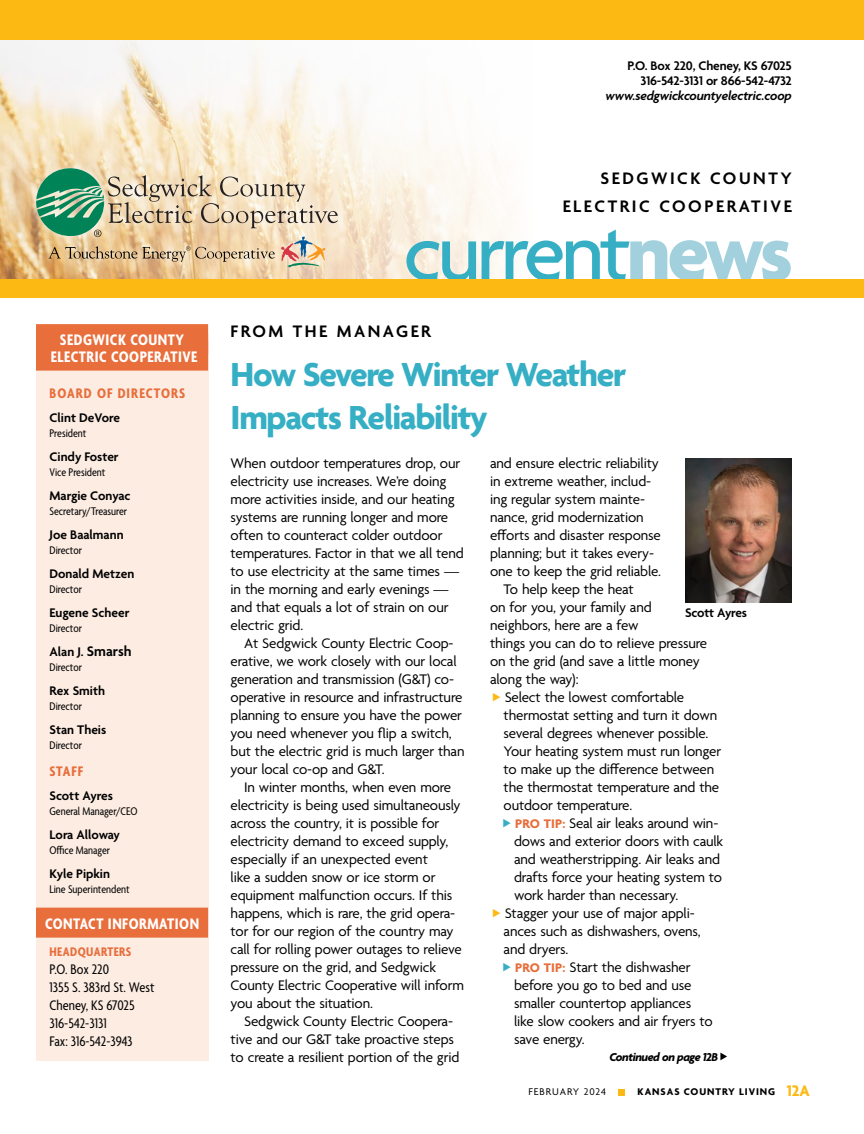
<style>
.page{position:relative;width:864px;height:1134px;background:#fff}
.page>*{position:absolute;margin:0;border:0;box-sizing:border-box;transform-origin:0 0}
.t1{font:500 85.5px "Agenda";letter-spacing:-.055em;color:#36afc5}
.t2{font:700 36px/43.2px "Agenda";letter-spacing:-.035em;color:#36afc5}
.t3{font:600 18px/27.6px "Agenda";letter-spacing:.14em;color:#000;text-align:right}
.t4{font:700 condensed 16.5px/16.5px "Agenda";letter-spacing:.03em;color:#fff;text-align:center}
.t5{font:15px/18px "Agenda";letter-spacing:-.01em;color:#000}
.t6{font:condensed 15px/18px "Agenda";color:#000}
.t7{font:700 condensed 15px "Agenda";letter-spacing:.07em;color:#e86e3c}
.t8{font:600 13.5px/15px "Agenda";color:#000;text-align:right}
.t9{font:italic 600 13.5px "Agenda";letter-spacing:-.015em;color:#000}
.t10{font:700 condensed 13.5px "Agenda";letter-spacing:.03em;color:#e86e3c}
.t11{font:italic 700 12.3px "Agenda";letter-spacing:-.035em;color:#000}
.t12{font:condensed 12px "Agenda";color:#000}
.t13{font:700 10.5px "Agenda";letter-spacing:.09em;color:#000}
.t14{font:10.5px "Agenda";letter-spacing:.09em;color:#000}
.s1{font-size:15px}
.s2{font-weight:700;color:#a2d1dd}
.s3{font-weight:700;font-size:13.5px;color:#e86e3c}
.s4{font-size:16.5px;color:#fdb913}
</style>
<div class="page">
<svg style="left:720px;top:1053px;width:7px;height:7px"></svg>
<img style="left:0;top:40px;width:512px;height:239px">
<div style="left:36px;top:333px;width:172px;height:728px;background:#fcece2"></div>
<div style="left:36px;top:324px;width:172px;height:30px;background:#e86e3c"></div>
<div style="left:36px;top:341px;width:172px;height:30px;background:#e86e3c"></div>
<div style="left:36px;top:908px;width:172px;height:30px;background:#e86e3c"></div>
<div style="left:0;top:279px;width:864px;height:18px;background:#fdb913"></div>
<img style="left:685px;top:459px;width:107px;height:144px">
<div style="left:26px;top:158px;width:321px;height:118px;background:#fff;opacity:.75"></div>
<svg style="left:36px;top:168px;width:302px;height:99px;background:#c9c2a0"></svg>
<div style="left:618px;top:1089px;width:7px;height:6px;background:#fdb913"></div>
<div style="left:0;top:0;width:864px;height:40px;background:#fdb913"></div>
<p class="t4" style="left:51px;top:333px;width:148px">SEDGWICK COUNTY<br>ELECTRIC COOPERATIVE</p>
<p class="t7" style="left:50px;top:385px;width:137px">BOARD OF DIRECTORS</p>
<p class="t8" style="left:50px;top:411px;width:72px">Clint DeVore</p>
<p class="t12" style="left:50px;top:426px;width:38px">President</p>
<p class="t8" style="left:50px;top:450px;width:71px">Cindy Foster</p>
<p class="t12" style="left:50px;top:465px;width:57px">Vice President</p>
<p class="t8" style="left:50px;top:489px;width:83px">Margie Conyac</p>
<p class="t12" style="left:50px;top:504px;width:79px">Secretary/Treasurer</p>
<p class="t8" style="left:50px;top:528px;width:76px">Joe Baalmann</p>
<p class="t12" style="left:50px;top:543px;width:34px">Director</p>
<p class="t8" style="left:50px;top:567px;width:87px">Donald Metzen</p>
<p class="t12" style="left:50px;top:582px;width:34px">Director</p>
<p class="t8" style="left:50px;top:606px;width:82px">Eugene Scheer</p>
<p class="t12" style="left:50px;top:621px;width:34px">Director</p>
<p class="t8" style="left:50px;top:645px;width:84px">Alan J. <span class="s1">Smarsh</span></p>
<p class="t12" style="left:50px;top:660px;width:34px">Director</p>
<p class="t8" style="left:50px;top:684px;width:57px">Rex Smith</p>
<p class="t12" style="left:50px;top:699px;width:34px">Director</p>
<p class="t8" style="left:50px;top:723px;width:58px">Stan Theis</p>
<p class="t12" style="left:50px;top:738px;width:34px">Director</p>
<p class="t7" style="left:50px;top:763px;width:35px">STAFF</p>
<p class="t8" style="left:50px;top:789px;width:65px">Scott Ayres</p>
<p class="t12" style="left:50px;top:804px;width:90px">General Manager/CEO</p>
<p class="t8" style="left:50px;top:828px;width:72px">Lora Alloway</p>
<p class="t12" style="left:50px;top:843px;width:62px">Office Manager</p>
<p class="t8" style="left:50px;top:867px;width:62px">Kyle Pipkin</p>
<p class="t12" style="left:50px;top:882px;width:82px">Line Superintendent</p>
<p class="t4" style="left:45px;top:916px;width:156px">CONTACT INFORMATION</p>
<p class="t10" style="left:50px;top:944px;width:83px">HEADQUARTERS</p>
<p class="t6" style="left:50px;top:961px;width:107px">P.O. Box 220<br>1355 S. 383rd St. West<br>Cheney, KS 67025<br>316-542-3131<br>Fax: 316-542-3943</p>
<p class="t8" style="left:628px;top:59px;width:166px">P.O. Box 220, Cheney, KS 67025<br>316-542-3131 or 866-542-4732</p>
<p class="t9" style="left:605px;top:89px;width:188px">www.sedgwickcountyelectric.coop</p>
<p class="t3" style="left:563px;top:166px;width:231px">SEDGWICK COUNTY<br>ELECTRIC COOPERATIVE</p>
<h1 class="t1" style="left:403px;top:207px;width:391px">current<span class="s2">news</span></h1>
<p class="t3" style="left:231px;top:318px;width:202px">FROM THE MANAGER</p>
<h2 class="t2" style="left:231px;top:355px;width:397px">How Severe Winter Weather<br>Impacts Reliability</h2>
<p class="t5" style="left:231px;top:455px;width:235px">When outdoor temperatures drop, our electricity use increases. We’re doing more activities inside, and our heating systems are running longer and more often to counteract colder outdoor temperatures. Factor in that we all tend to use electricity at the same times — in the morning and early evenings — and that equals a lot of strain on our electric grid.</p>
<p class="t5" style="left:231px;top:635px;width:235px;text-indent:14px">At Sedgwick County Electric Coop&shy;erative, we work closely with our local generation and transmission (G&amp;T) co&shy;operative in resource and infrastructure planning to ensure you have the power you need whenever you flip a switch, but the electric grid is much larger than your local co-op and G&amp;T.</p>
<p class="t5" style="left:231px;top:779px;width:235px;text-indent:14px">In winter months, when even more electricity is being used simultaneously across the country, it is possible for electricity demand to exceed supply, especially if an unexpected event<br>like a sudden snow or ice storm or equipment malfunction occurs. If this happens, which is rare, the grid opera&shy;tor for our region of the country may call for rolling power outages to relieve pressure on the grid, and Sedgwick County Electric Cooperative will inform you about the situation.</p>
<p class="t5" style="left:231px;top:1013px;width:230px;text-align:center">Sedgwick County Electric Coopera&shy;tive and our G&amp;T take proactive steps to create a resilient portion of the grid</p>
<p class="t5" style="left:490px;top:455px;width:170px">and ensure electric reliability</p>
<p class="t5" style="left:490px;top:473px;width:163px">in extreme weather, includ-</p>
<p class="t5" style="left:490px;top:491px;width:156px">ing regular system mainte-</p>
<p class="t5" style="left:490px;top:509px;width:155px">nance, grid modernization</p>
<p class="t5" style="left:490px;top:527px;width:172px">efforts and disaster response</p>
<p class="t5" style="left:490px;top:545px;width:165px">planning; but it takes every-</p>
<p class="t5" style="left:490px;top:563px;width:172px">one to keep the grid reliable.</p>
<p class="t5" style="left:504px;top:581px;width:132px">To help keep the heat</p>
<p class="t5" style="left:490px;top:599px;width:163px">on for you, your family and</p>
<p class="t5" style="left:490px;top:617px;width:150px">neighbors, here are a few</p>
<p class="t5" style="left:490px;top:635px;width:219px">things you can do to relieve pressure</p>
<p class="t5" style="left:490px;top:653px;width:211px">on the grid (and save a little money</p>
<p class="t5" style="left:490px;top:671px;width:90px">along the way):</p>
<p class="t5" style="left:505px;top:689px;width:181px">Select the lowest comfortable</p>
<p class="t5" style="left:504px;top:707px;width:215px">thermostat setting and turn it down</p>
<p class="t5" style="left:504px;top:725px;width:206px">several degrees whenever possible.</p>
<p class="t5" style="left:504px;top:743px;width:219px">Your heating system must run longer</p>
<p class="t5" style="left:504px;top:761px;width:212px">to make up the difference between</p>
<p class="t5" style="left:504px;top:779px;width:217px">the thermostat temperature and the</p>
<p class="t5" style="left:504px;top:797px;width:130px">outdoor temperature.</p>
<p class="t5" style="left:515px;top:815px;width:205px"><span class="s3">PRO TIP:</span> Seal air leaks around win-</p>
<p class="t5" style="left:514px;top:833px;width:211px">dows and exterior doors with caulk</p>
<p class="t5" style="left:514px;top:851px;width:208px">and weatherstripping. Air leaks and</p>
<p class="t5" style="left:514px;top:869px;width:209px">drafts force your heating system to</p>
<p class="t5" style="left:514px;top:887px;width:166px">work harder than necessary.</p>
<p class="t5" style="left:505px;top:905px;width:192px">Stagger your use of major appli-</p>
<p class="t5" style="left:504px;top:923px;width:199px">ances such as dishwashers, ovens,</p>
<p class="t5" style="left:504px;top:941px;width:66px">and dryers.</p>
<p class="t5" style="left:515px;top:959px;width:177px"><span class="s3">PRO TIP:</span> Start the dishwasher</p>
<p class="t5" style="left:514px;top:977px;width:179px">before you go to bed and use</p>
<p class="t5" style="left:514px;top:995px;width:179px">smaller countertop appliances</p>
<p class="t5" style="left:514px;top:1013px;width:200px">like slow cookers and air fryers to</p>
<p class="t5" style="left:514px;top:1031px;width:72px">save energy.</p>
<p class="t11" style="left:610px;top:1050px;width:110px">Continued on page 12B</p>
<p class="t8" style="left:685px;top:606px;width:63px">Scott Ayres</p>
<p class="t14" style="left:528px;top:1086px;width:79px">FEBRUARY 2024</p>
<p class="t13" style="left:638px;top:1086px;width:174px">KANSAS COUNTRY LIVING <span class="s4">12A</span></p>
</div>
